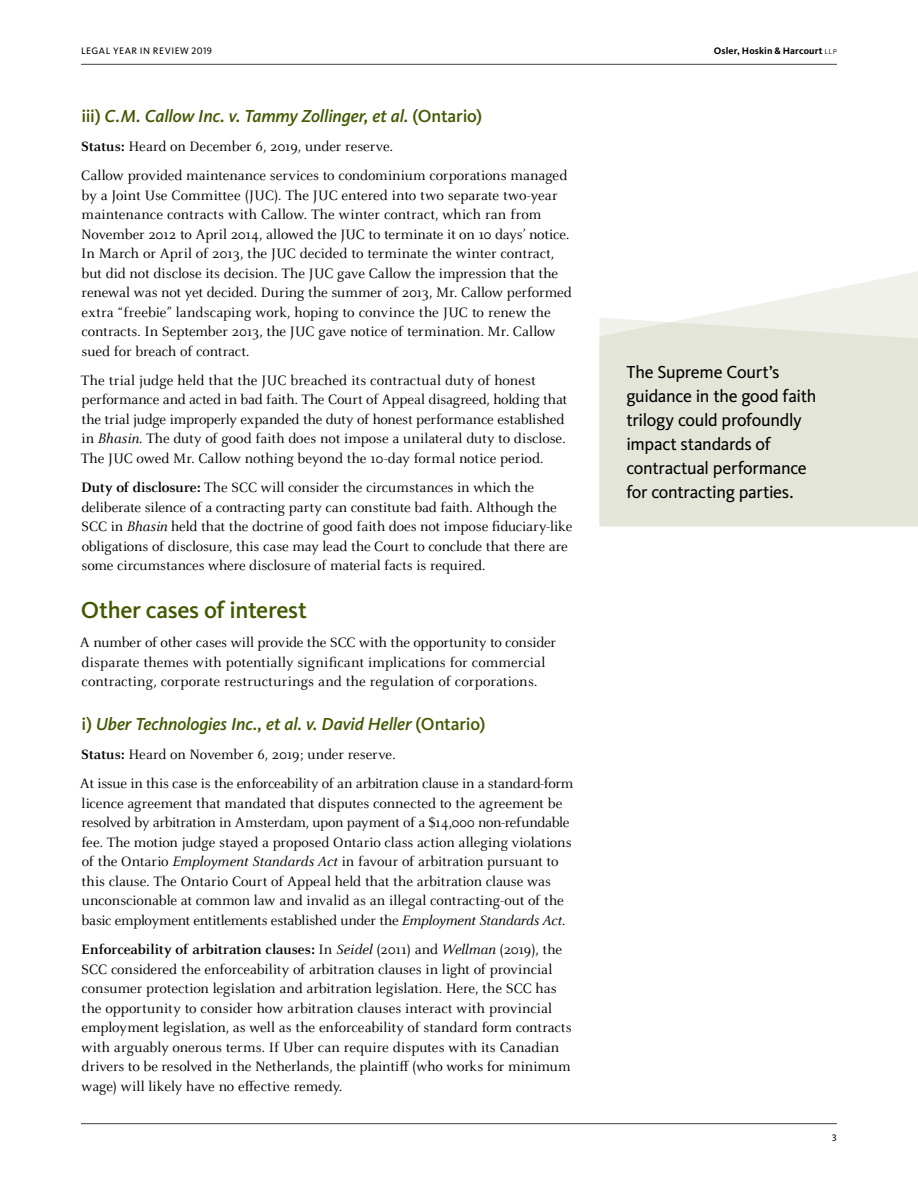
<style>
.page{position:relative;width:918px;height:1188px;background:#fff}
.page>*{position:absolute;margin:0;border:0;box-sizing:border-box;transform-origin:0 0}
.t1{font:500 24px "Kievit Pro";letter-spacing:-.02em;color:#425800}
.t2{font:18px/24px "Kievit Pro";letter-spacing:-.015em;color:#000}
.t3{font:italic 500 18px "Kievit Pro";letter-spacing:-.01em;color:#425800}
.t4{font:15px/19.5px "Celeste OT";letter-spacing:-.005em;color:#000}
.t5{font:700 9.75px "Kievit Pro";letter-spacing:.015em;color:#000}
.t6{font:9.75px "Kievit Pro";letter-spacing:.055em;color:#000}
.s1{font-weight:300}
.s2{font-style:normal}
.s3{font-weight:700}
.s4{font-style:italic}
</style>
<div class="page">
<hr style="left:81px;top:64px;width:756px;height:1px;background:#414141">
<svg style="left:697px;top:271px;width:221px;height:46px;fill:#f6f7f3"></svg>
<div style="left:599px;top:317px;width:319px;height:209px;background:#e2e5d8"></div>
<hr style="left:81px;top:1123px;width:756px;height:1px;background:#414141">
<p class="t6" style="left:81px;top:45px;width:132px">LEGAL YEAR IN REVIEW 2019</p>
<p class="t5" style="left:714px;top:45px;width:125px">Osler, Hoskin &amp; Harcourt <span class="s1">llp</span></p>
<p class="t3" style="left:81px;top:105px;width:402px"><span class="s2">iii)</span> C.M. Callow Inc. v. Tammy Zollinger, et al. <span class="s2">(Ontario)</span></p>
<p class="t4" style="left:81px;top:132px;width:488px;line-height:29.2px"><span class="s3">Status:</span> Heard on December 6, 2019, under reserve.<br>Callow provided maintenance services to condominium corporations managed</p>
<p class="t4" style="left:81px;top:185px;width:492px">by a Joint Use Committee (JUC). The JUC entered into two separate two-year maintenance contracts with Callow. The winter contract, which ran from November 2012 to April 2014, allowed the JUC to terminate it on 10 days’ notice.<br>In March or April of 2013, the JUC decided to terminate the winter contract, but did not disclose its decision. The JUC gave Callow the impression that the renewal was not yet decided. During the summer of 2013, Mr. Callow performed extra “freebie” landscaping work, hoping to convince the JUC to renew the contracts. In September 2013, the JUC gave notice of termination. Mr. Callow sued for breach of contract.</p>
<p class="t4" style="left:81px;top:370px;width:488px">The trial judge held that the JUC breached its contractual duty of honest performance and acted in bad faith. The Court of Appeal disagreed, holding that the trial judge improperly expanded the duty of honest performance established in <span class="s4">Bhasin</span>. The duty of good faith does not impose a unilateral duty to disclose.<br>The JUC owed Mr. Callow nothing beyond the 10-day formal notice period.</p>
<p class="t4" style="left:81px;top:478px;width:493px"><span class="s3">Duty of disclosure:</span> The SCC will consider the circumstances in which the deliberate silence of a contracting party can constitute bad faith. Although the SCC in <span class="s4">Bhasin</span> held that the doctrine of good faith does not impose fiduciary-like obligations of disclosure, this case may lead the Court to conclude that there are some circumstances where disclosure of material facts is required.</p>
<h1 class="t1" style="left:81px;top:596px;width:228px">Other cases of interest</h1>
<p class="t4" style="left:80px;top:633px;width:478px">A number of other cases will provide the SCC with the opportunity to consider disparate themes with potentially significant implications for commercial contracting, corporate restructurings and the regulation of corporations.</p>
<p class="t3" style="left:81px;top:713px;width:405px"><span class="s2">i)</span> Uber Technologies Inc., et al. v. David Heller <span class="s2">(Ontario)</span></p>
<p class="t4" style="left:80px;top:740px;width:495px;line-height:29.2px"><span class="s3">Status:</span> Heard on November 6, 2019; under reserve.<br>At issue in this case is the enforceability of an arbitration clause in a standard-form</p>
<p class="t4" style="left:81px;top:793px;width:492px">licence agreement that mandated that disputes connected to the agreement be resolved by arbitration in Amsterdam, upon payment of a $14,000 non-refundable fee. The motion judge stayed a proposed Ontario class action alleging violations of the Ontario <span class="s4">Employment Standards Act</span> in favour of arbitration pursuant to this clause. The Ontario Court of Appeal held that the arbitration clause was unconscionable at common law and invalid as an illegal contracting-out of the basic employment entitlements established under the <span class="s4">Employment Standards Act</span>.</p>
<p class="t4" style="left:81px;top:940px;width:492px"><span class="s3">Enforceability of arbitration clauses:</span> In <span class="s4">Seidel</span> (2011) and <span class="s4">Wellman</span> (2019), the SCC considered the enforceability of arbitration clauses in light of provincial consumer protection legislation and arbitration legislation. Here, the SCC has the opportunity to consider how arbitration clauses interact with provincial employment legislation, as well as the enforceability of standard form contracts with arguably onerous terms. If Uber can require disputes with its Canadian drivers to be resolved in the Netherlands, the plaintiff (who works for minimum wage) will likely have no effective remedy.</p>
<p class="t2" style="left:626px;top:359px;width:192px">The Supreme Court’s guidance in the good faith trilogy could profoundly impact standards of contractual performance for contracting parties.</p>
<p class="t6" style="left:832px;top:1132px;width:7px">3</p>
</div>
